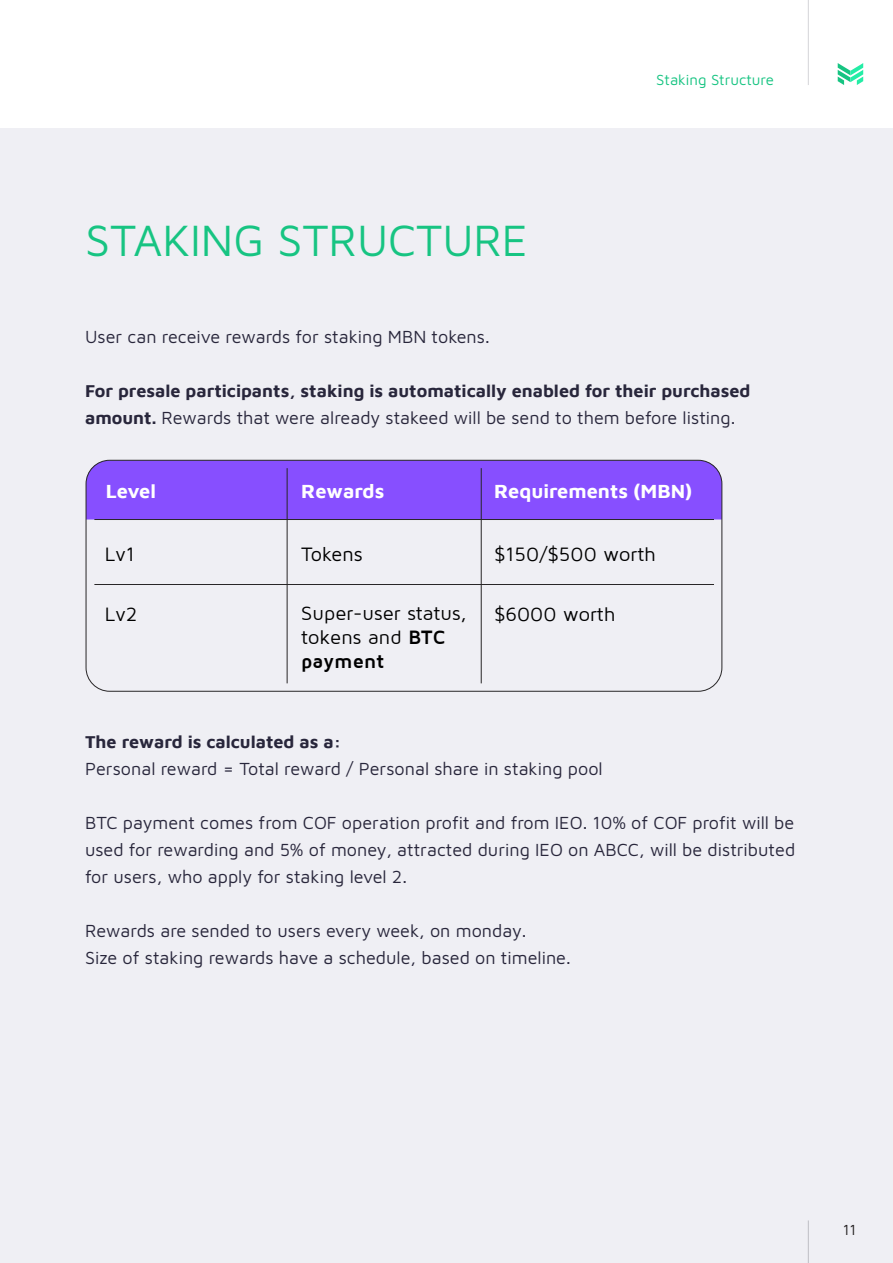
<style>
.page{position:relative;width:893px;height:1263px;background:#efeff4}
.page>*{position:absolute;margin:0;border:0;box-sizing:border-box;transform-origin:0 0}
.t1{font:45px "Maven Pro";color:#17c482}
.t2{font:19.95px/24px "Maven Pro";color:#000}
.t3{font:700 19.95px "Maven Pro";color:#fff}
.t4{font:19.95px "Maven Pro";color:#000}
.t5{font:18px/27px "Maven Pro";color:#28263b;text-align:justify}
.t6{font:700 18px/27px "Maven Pro";color:#28263b}
.t7{font:15px "Maven Pro";color:#17c482}
.t8{font:15px "Maven Pro";color:#231f20}
.s1{font-weight:400}
.s2{font-weight:700}
</style>
<div class="page">
<div style="left:0;top:0;width:893px;height:128px;background:#fff"></div>
<svg style="left:838px;top:63px;width:25px;height:22px"></svg>
<hr style="left:808px;top:0;width:1px;height:85px;background:#d4d4d8">
<hr style="left:808px;top:1220px;width:1px;height:43px;background:#bebec4">
<div style="left:86px;top:460px;width:636px;height:59px;background:#874fff"></div>
<hr style="left:287px;top:468px;width:1px;height:215px;background:#282627">
<hr style="left:481px;top:468px;width:1px;height:215px;background:#282627">
<hr style="left:94px;top:519px;width:620px;height:1px;background:#282627">
<hr style="left:94px;top:584px;width:620px;height:1px;background:#282627">
<div style="left:86px;top:460px;width:636px;height:232px;border:1px solid #282627;border-radius:24px"></div>
<p class="t1" style="left:85px;top:210px;width:445px">STAKING STRUCTURE</p>
<p class="t7" style="left:656px;top:70px;width:119px">Staking Structure</p>
<p class="t5" style="left:85px;top:322px;width:406px">User can receive rewards for staking MBN tokens.</p>
<p class="t6" style="left:85px;top:376px;width:667px">For presale participants, staking is automatically enabled for their purchased amount. <span class="s1">Rewards that were already stakeed will be send to them before listing.</span></p>
<p class="t3" style="left:106px;top:477px;width:52px">Level</p>
<p class="t3" style="left:301px;top:477px;width:85px">Rewards</p>
<p class="t3" style="left:494px;top:477px;width:200px">Requirements (MBN)</p>
<p class="t2" style="left:105px;top:543px;width:31px">Lv1</p>
<p class="t4" style="left:301px;top:541px;width:63px">Tokens</p>
<p class="t2" style="left:494px;top:543px;width:163px">$150/$500 worth</p>
<p class="t2" style="left:105px;top:602px;width:34px">Lv2</p>
<p class="t2" style="left:301px;top:601px;width:167px">Super-user status, tokens and <span class="s2">BTC payment</span></p>
<p class="t2" style="left:494px;top:602px;width:123px">$6000 worth</p>
<p class="t6" style="left:85px;top:727px;width:258px">The reward is calculated as a:</p>
<p class="t5" style="left:85px;top:754px;width:519px">Personal reward = Total reward / Personal share in staking pool</p>
<p class="t5" style="left:85px;top:808px;width:712px">BTC payment comes from COF operation profit and from IEO. 10% of COF profit will be used for rewarding and 5% of money, attracted during IEO on ABCC, will be distributed for users, who apply for staking level 2.</p>
<p class="t5" style="left:85px;top:916px;width:443px">Rewards are sended to users every week, on monday.</p>
<p class="t5" style="left:85px;top:943px;width:487px">Size of staking rewards have a schedule, based on timeline.</p>
<p class="t8" style="left:843px;top:1219px;width:15px">11</p>
</div>
